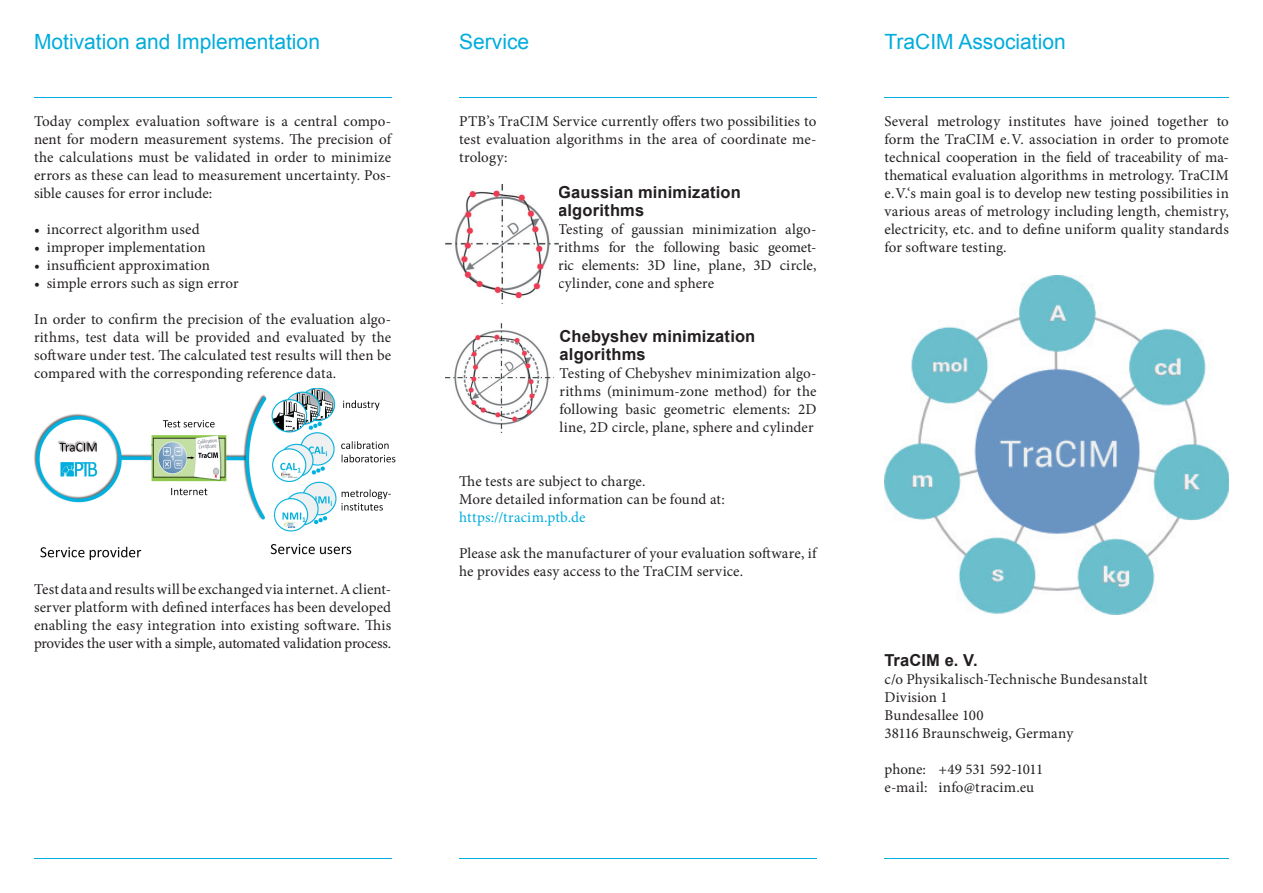
<style>
.page{position:relative;width:1263px;height:893px;background:#fff}
.page>*{position:absolute;margin:0;border:0;box-sizing:border-box;transform-origin:0 0}
.t1{font:21px "Arial";color:#00acdd}
.t2{font:700 16.5px/18px "Arial";letter-spacing:.01em;color:#231f20}
.t3{font:15px/18px "Minion Pro";letter-spacing:.005em;color:#231f20;text-align:justify}
.t4{font:15px "Minion Pro";letter-spacing:.01em;color:#00acdd}
</style>
<div class="page">
<img style="left:34px;top:388px;width:362px;height:173px">
<img style="left:445px;top:185px;width:113px;height:115px">
<img style="left:445px;top:323px;width:109px;height:109px">
<img style="left:884px;top:275px;width:345px;height:339px">
<hr style="left:884px;top:97px;width:345px;height:1px;background:#00acdd">
<hr style="left:459px;top:97px;width:358px;height:1px;background:#00acdd">
<hr style="left:34px;top:97px;width:357px;height:1px;background:#00acdd">
<hr style="left:884px;top:859px;width:345px;height:1px;background:#00acdd">
<hr style="left:459px;top:859px;width:358px;height:1px;background:#00acdd">
<hr style="left:34px;top:859px;width:357px;height:1px;background:#00acdd">
<h1 class="t1" style="left:34px;top:28px;width:287px">Motivation and Implementation</h1>
<h1 class="t1" style="left:459px;top:28px;width:72px">Service</h1>
<h1 class="t1" style="left:884px;top:28px;width:183px">TraCIM Association</h1>
<p class="t3" style="left:34px;top:112px;width:359px">Today complex evaluation software is a central compo&shy;nent for modern measurement systems. The precision of the calculations must be validated in order to minimize errors as these can lead to measurement uncertainty. Pos&shy;sible causes for error include:</p>
<p class="t3" style="left:34px;top:220px;width:167px">• incorrect algorithm used</p>
<p class="t3" style="left:34px;top:238px;width:173px">• improper implementation</p>
<p class="t3" style="left:34px;top:256px;width:178px">• insufficient approximation</p>
<p class="t3" style="left:34px;top:274px;width:206px">• simple errors such as sign error</p>
<p class="t3" style="left:34px;top:310px;width:359px">In order to confirm the precision of the evaluation algo&shy;rithms, test data will be provided and evaluated by the software under test. The calculated test results will then be compared with the corresponding reference data.</p>
<p class="t3" style="left:34px;top:580px;width:359px">Test data and results will be exchanged via internet. A client&shy;server platform with defined interfaces has been developed enabling the easy integration into existing software. This provides the user with a simple, automated validation process.</p>
<p class="t3" style="left:459px;top:112px;width:359px">PTB’s TraCIM Service currently offers two possibilities to test evaluation algorithms in the area of coordinate me&shy;trology:</p>
<p class="t2" style="left:558px;top:184px;width:184px">Gaussian minimization algorithms</p>
<p class="t3" style="left:558px;top:220px;width:260px">Testing of gaussian minimization algo&shy;rithms for the following basic geomet&shy;ric elements: 3D line, plane, 3D circle, cylinder, cone and sphere</p>
<p class="t2" style="left:560px;top:328px;width:197px">Chebyshev minimization algorithms</p>
<p class="t3" style="left:560px;top:364px;width:258px">Testing of Chebyshev minimization algo&shy;rithms (minimum-zone method) for the following basic geometric elements: 2D line, 2D circle, plane, sphere and cylinder</p>
<p class="t3" style="left:459px;top:472px;width:267px">The tests are subject to charge.<br>More detailed information can be found at:</p>
<p class="t4" style="left:459px;top:507px;width:128px">https://tracim.ptb.de</p>
<p class="t3" style="left:459px;top:544px;width:359px">Please ask the manufacturer of your evaluation software, if he provides easy access to the TraCIM service.</p>
<p class="t3" style="left:884px;top:112px;width:346px">Several metrology institutes have joined together to form the TraCIM e. V. association in order to promote technical cooperation in the field of traceability of ma&shy;thematical evaluation algorithms in metrology. TraCIM e. V.‘s main goal is to develop new testing possibilities in various areas of metrology including length, chemistry, electricity, etc. and to define uniform quality standards for software testing.</p>
<p class="t2" style="left:884px;top:652px;width:95px">TraCIM e. V.</p>
<p class="t3" style="left:884px;top:670px;width:265px;text-align:left">c/o Physikalisch-Technische Bundesanstalt<br>Division 1<br>Bundesallee 100<br>38116 Braunschweig, Germany</p>
<p class="t3" style="left:884px;top:760px;width:160px">phone: +49 531 592-1011 e-mail: info@tracim.eu</p>
</div>
